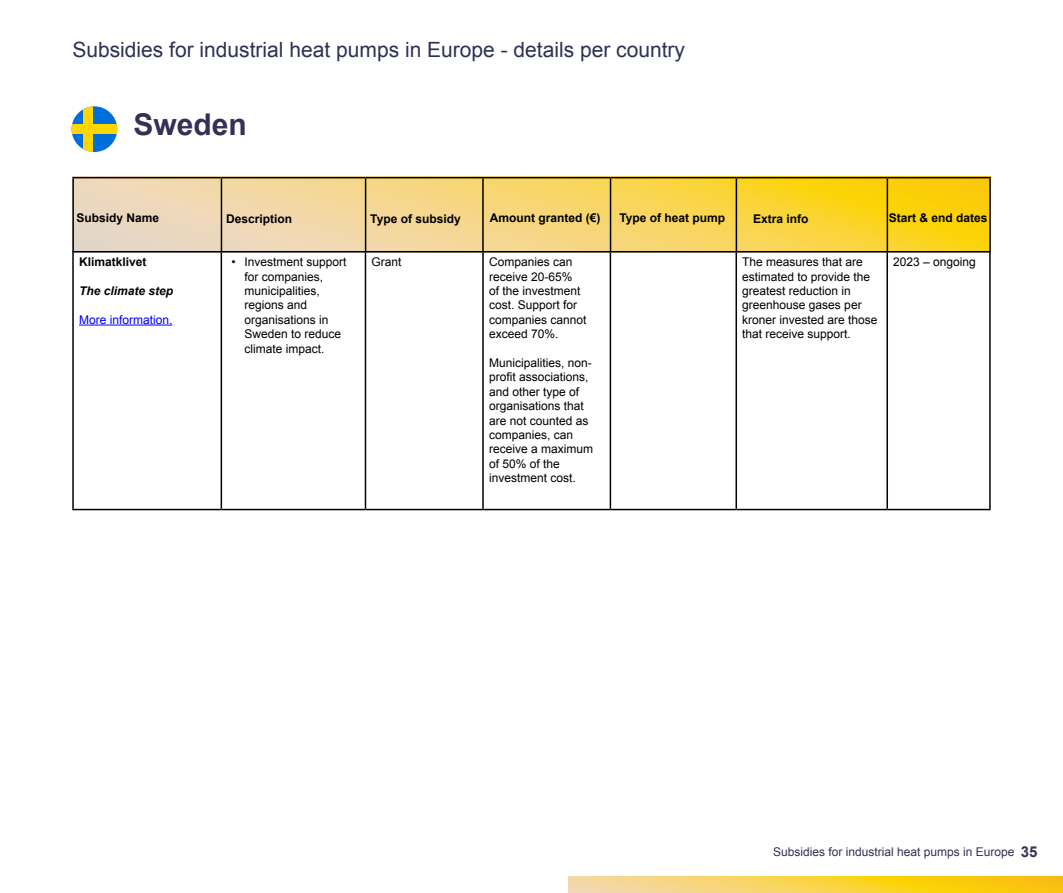
<style>
.page{position:relative;width:1063px;height:893px;background:#fff}
.page>*{position:absolute;margin:0;border:0;box-sizing:border-box;transform-origin:0 0}
.t1{font:700 30px "Arial";color:#343057}
.t2{font:21px "Arial";color:#2d3154}
.t3{font:12px/14.4px "Arial";color:#000}
.t4{font:700 12px "Arial";color:#000}
.t5{font:12px "Arial";color:#343057}
.t6{font:12px "Arial";color:#00f}
.t7{font:italic 700 12px "Arial";color:#000}
.s1{font-weight:700;font-size:15px}
</style>
<div class="page">
<img style="left:569px;top:877px;width:494px;height:16px">
<div style="left:72px;top:106px;width:45px;height:46px;background:#006ed9;border-radius:23px"></div>
<div style="left:83px;top:106px;width:10px;height:46px;background:#ffd600"></div>
<div style="left:72px;top:125px;width:45px;height:9px;background:#ffd600"></div>
<hr style="left:72px;top:252px;width:2px;height:257px;background:#000">
<hr style="left:221px;top:252px;width:1px;height:257px;background:#000">
<hr style="left:365px;top:252px;width:1px;height:257px;background:#000">
<hr style="left:482px;top:252px;width:2px;height:257px;background:#000">
<hr style="left:610px;top:252px;width:1px;height:257px;background:#000">
<hr style="left:736px;top:252px;width:1px;height:257px;background:#000">
<hr style="left:887px;top:252px;width:1px;height:257px;background:#000">
<hr style="left:989px;top:252px;width:2px;height:257px;background:#000">
<hr style="left:72px;top:509px;width:149px;height:1px;background:#000">
<hr style="left:221px;top:509px;width:144px;height:1px;background:#000">
<hr style="left:365px;top:509px;width:118px;height:1px;background:#000">
<hr style="left:483px;top:509px;width:127px;height:1px;background:#000">
<hr style="left:610px;top:509px;width:126px;height:1px;background:#000">
<hr style="left:736px;top:509px;width:151px;height:1px;background:#000">
<hr style="left:887px;top:509px;width:104px;height:1px;background:#000">
<hr style="left:79px;top:325px;width:93px;height:1px;background:#00f">
<img style="left:74px;top:178px;width:915px;height:73px">
<hr style="left:72px;top:177px;width:149px;height:1px;background:#000">
<hr style="left:72px;top:178px;width:2px;height:73px;background:#000">
<hr style="left:221px;top:177px;width:145px;height:1px;background:#000">
<hr style="left:221px;top:178px;width:1px;height:73px;background:#000">
<hr style="left:366px;top:177px;width:117px;height:1px;background:#000">
<hr style="left:365px;top:178px;width:1px;height:73px;background:#000">
<hr style="left:483px;top:177px;width:128px;height:1px;background:#000">
<hr style="left:482px;top:178px;width:2px;height:73px;background:#000">
<hr style="left:611px;top:177px;width:125px;height:1px;background:#000">
<hr style="left:610px;top:178px;width:1px;height:73px;background:#000">
<hr style="left:736px;top:177px;width:151px;height:1px;background:#000">
<hr style="left:736px;top:178px;width:1px;height:73px;background:#000">
<hr style="left:887px;top:177px;width:104px;height:1px;background:#000">
<hr style="left:887px;top:178px;width:1px;height:73px;background:#000">
<hr style="left:989px;top:178px;width:2px;height:73px;background:#000">
<hr style="left:72px;top:251px;width:149px;height:1px;background:#000">
<hr style="left:221px;top:251px;width:145px;height:1px;background:#000">
<hr style="left:366px;top:251px;width:117px;height:1px;background:#000">
<hr style="left:483px;top:251px;width:128px;height:1px;background:#000">
<hr style="left:611px;top:251px;width:125px;height:1px;background:#000">
<hr style="left:736px;top:251px;width:151px;height:1px;background:#000">
<hr style="left:887px;top:251px;width:104px;height:1px;background:#000">
<h2 class="t2" style="left:72px;top:36px;width:614px">Subsidies for industrial heat pumps in Europe - details per country</h2>
<h1 class="t1" style="left:134px;top:105px;width:115px">Sweden</h1>
<p class="t4" style="left:77px;top:210px;width:84px">Subsidy Name</p>
<p class="t4" style="left:226px;top:211px;width:68px">Description</p>
<p class="t4" style="left:370px;top:211px;width:92px">Type of subsidy</p>
<p class="t4" style="left:490px;top:210px;width:112px">Amount granted (€)</p>
<p class="t4" style="left:619px;top:210px;width:107px">Type of heat pump</p>
<p class="t4" style="left:753px;top:211px;width:57px">Extra info</p>
<p class="t4" style="left:889px;top:210px;width:100px">Start &amp; end dates</p>
<p class="t4" style="left:79px;top:254px;width:69px">Klimatklivet</p>
<p class="t7" style="left:79px;top:283px;width:96px">The climate step</p>
<p class="t6" style="left:79px;top:312px;width:95px">More information.</p>
<p class="t3" style="left:244px;top:255px;width:104px;text-indent:-13px">• Investment support for companies, municipalities, regions and organisations in<br>Sweden to reduce climate impact.</p>
<p class="t3" style="left:371px;top:255px;width:32px">Grant</p>
<p class="t3" style="left:489px;top:255px;width:99px">Companies can receive 20-65%<br>of the investment cost. Support for companies cannot exceed 70%.</p>
<p class="t3" style="left:489px;top:356px;width:106px">Municipalities, non&shy;profit associations, and other type of organisations that are not counted as companies, can receive a maximum of 50% of the investment cost.</p>
<p class="t3" style="left:742px;top:255px;width:137px">The measures that are estimated to provide the greatest reduction in greenhouse gases per kroner invested are those that receive support.</p>
<p class="t3" style="left:893px;top:255px;width:84px">2023 – ongoing</p>
<p class="t5" style="left:773px;top:844px;width:266px">Subsidies for industrial heat pumps in Europe <span class="s1">35</span></p>
</div>
